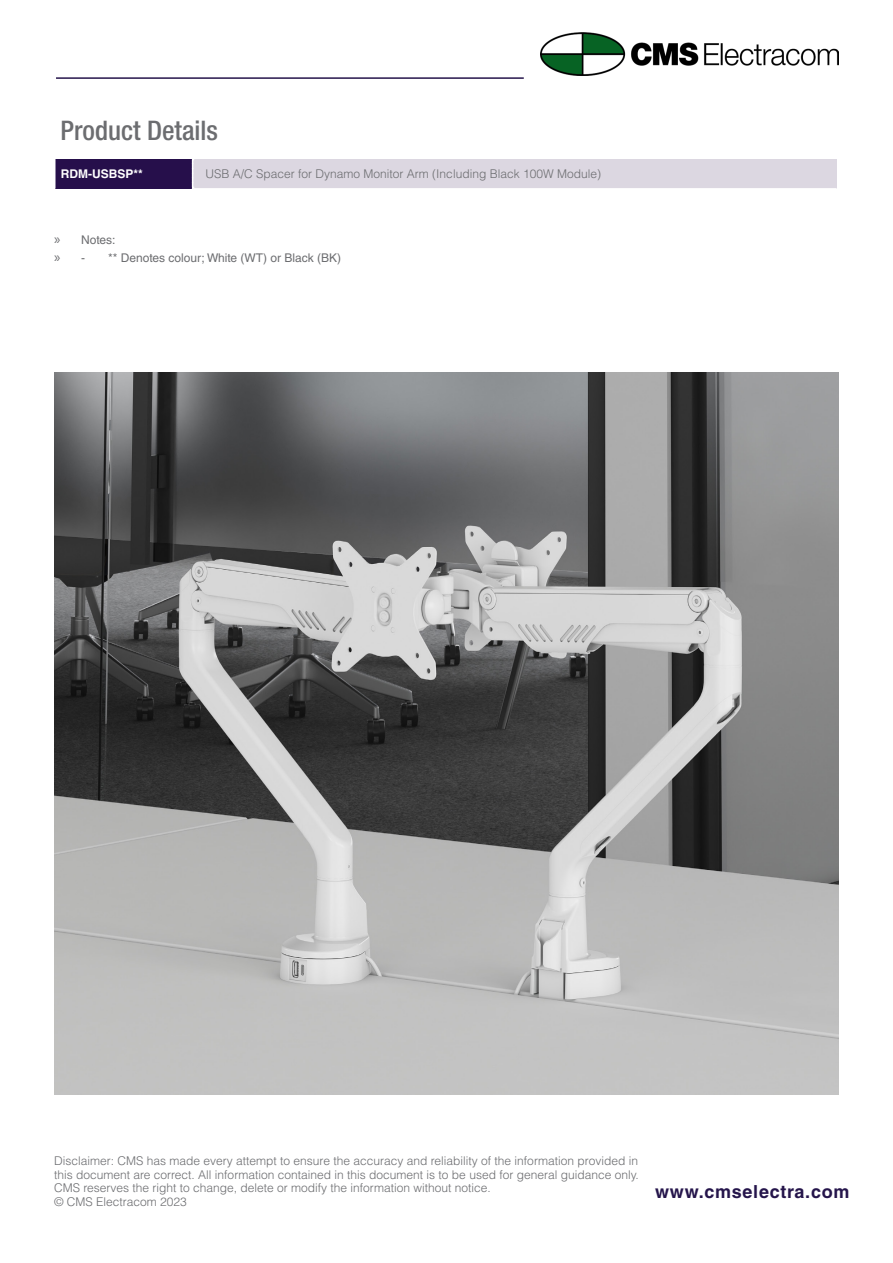
<style>
.page{position:relative;width:893px;height:1263px;background:#fff}
.page>*{position:absolute;margin:0;border:0;box-sizing:border-box;transform-origin:0 0}
.Heading_3{font:500 condensed 27px "Helvetica Neue LT Std";color:#6c6d70}
.t1{font:700 18px "Helvetica LT Std";letter-spacing:.04em;color:#25154b}
.t2{font:15px "Myriad Pro";color:#6c6d70}
.t3{font:300 12px/13.5px "Helvetica LT Std";color:#6c6d70;text-align:justify}
.t4{font:12px "Helvetica LT Std";color:#6c6d70}
.t5{font:700 12px "Helvetica LT Std";color:#fff}
.s1{font-family:"Myriad Pro";font-size:15px}
.s2{font-family:"Helvetica LT Std";font-size:12px}
</style>
<div class="page">
<img style="left:540px;top:32px;width:299px;height:43px">
<hr style="left:56px;top:77px;width:468px;height:2px;background:#25154b">
<div style="left:55px;top:159px;width:138px;height:30px;background:#260f4b"></div>
<div style="left:193px;top:159px;width:644px;height:30px;background:#dcd7e1"></div>
<hr style="left:192px;top:188px;width:645px;height:1px;background:#fff">
<hr style="left:54px;top:159px;width:2px;height:30px;background:#fff">
<svg style="left:192px;top:159px;width:2px;height:29px"></svg>
<img style="left:54px;top:372px;width:785px;height:722px">
<p class="Heading_3" style="left:61px;top:114px;width:159px">Product Details</p>
<p class="t5" style="left:61px;top:167px;width:83px">RDM-USBSP**</p>
<p class="t3" style="left:205px;top:167px;width:397px">USB A/C Spacer for Dynamo Monitor Arm (Including Black 100W Module)</p>
<p class="t4" style="left:54px;top:233px;width:63px"><span class="s1">»</span> Notes:</p>
<p class="t2" style="left:54px;top:248px;width:32px">» <span class="s2">-</span></p>
<p class="t4" style="left:108px;top:251px;width:235px">** Denotes colour; White (WT) or Black (BK)</p>
<p class="t3" style="left:54px;top:1154px;width:586px">Disclaimer: CMS has made every attempt to ensure the accuracy and reliability of the information provided in this document are correct. All information contained in this document is to be used for general guidance only.<br>CMS reserves the right to change, delete or modify the information without notice.</p>
<p class="t3" style="left:54px;top:1195px;width:134px">© CMS Electracom 2023</p>
<h2 class="t1" style="left:655px;top:1181px;width:196px">www.cmselectra.com</h2>
</div>
